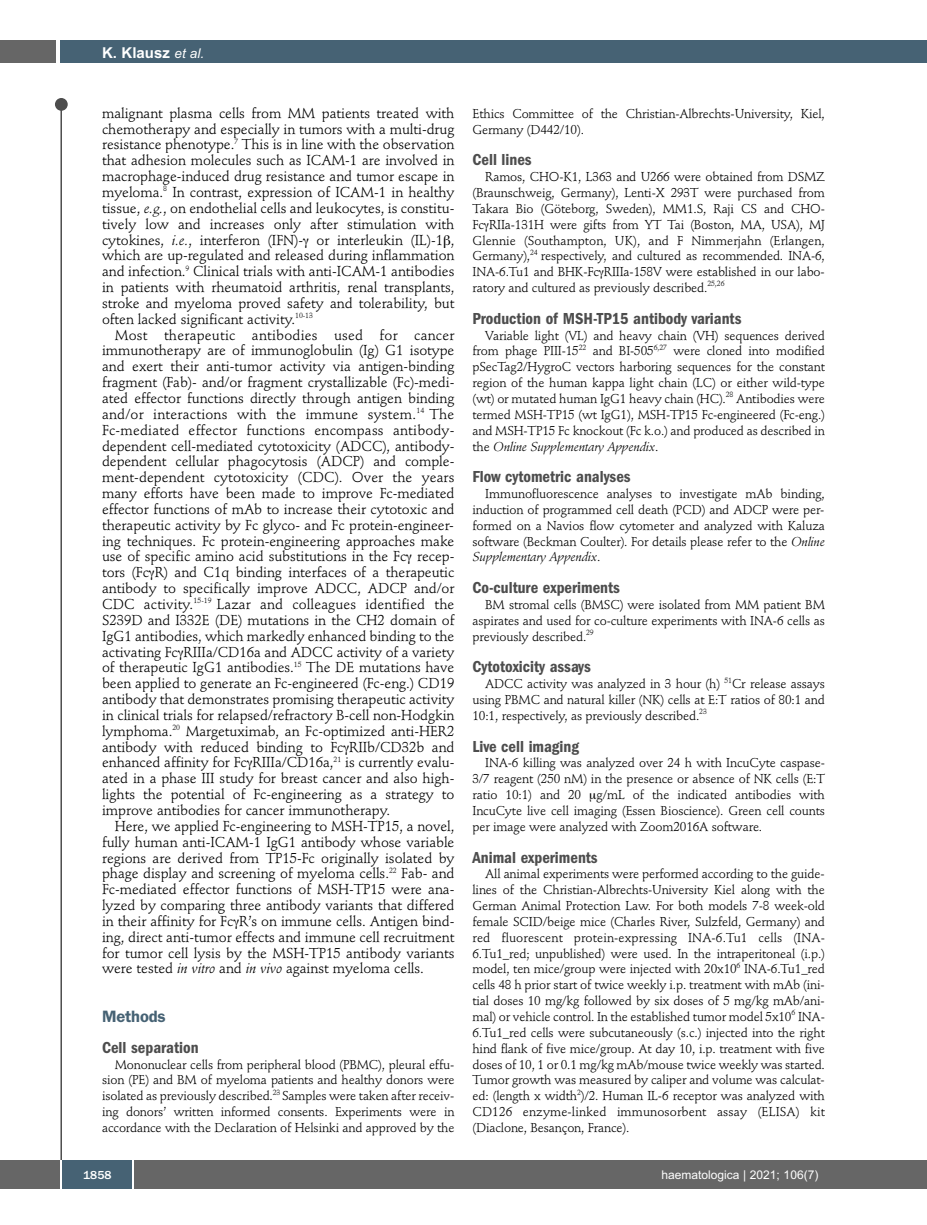
<style>
.page{position:relative;width:927px;height:1225px;background:#fff}
.page>*{position:absolute;margin:0;border:0;box-sizing:border-box;transform-origin:0 0}
.t1{font:600 condensed 16.5px "Franklin Gothic";color:#4d4d4d}
.t2{font:600 16.5px "Franklin Gothic";letter-spacing:-.01em;color:#466274}
.t3{font:700 15px "Arial";color:#fff}
.t4{font:14.25px/15.9px "Stempel Schneidler";letter-spacing:-.005em;color:#000;text-align:justify}
.t5{font:12.75px/15.9px "Stempel Schneidler";letter-spacing:-.01em;color:#000;text-align:justify}
.t6{font:12px "Arial";color:#fff}
.t7{font:500 12px "Franklin Gothic";color:#fff}
.s1{font-weight:400;font-style:italic;font-size:13.5px}
.s2{font-style:italic}
</style>
<div class="page">
<div style="left:911px;top:40px;width:16px;height:22px;background:#466274"></div>
<div style="left:910px;top:1160px;width:17px;height:28px;background:#666"></div>
<div style="left:55px;top:98px;width:13px;height:13px;background:#4d4d4d;border-radius:50%"></div>
<hr style="left:60px;top:101px;width:2px;height:1061px;background:#4d4d4d">
<div style="left:60px;top:40px;width:852px;height:22px;background:#466274"></div>
<div style="left:0;top:40px;width:56px;height:22px;background:#666"></div>
<div style="left:0;top:1160px;width:911px;height:28px;background:#666"></div>
<div style="left:62px;top:1160px;width:71px;height:28px;background:#466274"></div>
<hr style="left:60px;top:1160px;width:2px;height:28px;background:#fff">
<svg style="left:133px;top:1160px;width:1px;height:28px"></svg>
<p class="t3" style="left:102px;top:44px;width:104px">K. Klausz <span class="s1">et al.</span></p>
<p class="t4" style="left:102px;top:106px;width:354px">malignant plasma cells from MM patients treated with chemotherapy and especially in tumors with a multi-drug resistance phenotype.<sup>7</sup> This is in line with the observation that adhesion molecules such as ICAM-1 are involved in macrophage-induced drug resistance and tumor escape in myeloma.<sup>8</sup> In contrast, expression of ICAM-1 in healthy tissue, <span class="s2">e.g.</span>, on endothelial cells and leukocytes, is constitu&shy;tively low and increases only after stimulation with cytokines, <span class="s2">i.e.</span>, interferon (IFN)- or interleukin (IL)-1 , which are up-regulated and released during inflammation and infection.<sup>9</sup> Clinical trials with anti-ICAM-1 antibodies in patients with rheumatoid arthritis, renal transplants, stroke and myeloma proved safety and tolerability, but often lacked significant activity.<sup>10-13</sup></p>
<p class="t4" style="left:102px;top:328px;width:354px;text-indent:13px">Most therapeutic antibodies used for cancer immunotherapy are of immunoglobulin (Ig) G1 isotype and exert their anti-tumor activity via antigen-binding fragment (Fab)- and/or fragment crystallizable (Fc)-medi&shy;ated effector functions directly through antigen binding and/or interactions with the immune system.<sup>14</sup> The Fc-mediated effector functions encompass antibody&shy;dependent cell-mediated cytotoxicity (ADCC), antibody&shy;dependent cellular phagocytosis (ADCP) and comple&shy;ment-dependent cytotoxicity (CDC). Over the years many efforts have been made to improve Fc-mediated effector functions of mAb to increase their cytotoxic and therapeutic activity by Fc glyco- and Fc protein-engineer&shy;ing techniques. Fc protein-engineering approaches make use of specific amino acid substitutions in the Fc recep&shy;tors (Fc R) and C1q binding interfaces of a therapeutic antibody to specifically improve ADCC, ADCP and/or CDC activity.<sup>15-19</sup> Lazar and colleagues identified the S239D and I332E (DE) mutations in the CH2 domain of IgG1 antibodies, which markedly enhanced binding to the activating Fc RIIIa/CD16a and ADCC activity of a variety of therapeutic IgG1 antibodies.<sup>15</sup> The DE mutations have been applied to generate an Fc-engineered (Fc-eng.) CD19 antibody that demonstrates promising therapeutic activity in clinical trials for relapsed/refractory B-cell non-Hodgkin lymphoma.<sup>20</sup> Margetuximab, an Fc-optimized anti-HER2 antibody with reduced binding to Fc RIIb/CD32b and enhanced affinity for Fc RIIIa/CD16a,<sup>21</sup> is currently evalu&shy;ated in a phase III study for breast cancer and also high&shy;lights the potential of Fc-engineering as a strategy to improve antibodies for cancer immunotherapy.</p>
<p class="t4" style="left:102px;top:819px;width:354px;text-indent:13px">Here, we applied Fc-engineering to MSH-TP15, a novel, fully human anti-ICAM-1 IgG1 antibody whose variable regions are derived from TP15-Fc originally isolated by phage display and screening of myeloma cells.<sup>22</sup> Fab- and Fc-mediated effector functions of MSH-TP15 were ana&shy;lyzed by comparing three antibody variants that differed in their affinity for Fc R’s on immune cells. Antigen bind&shy;ing, direct anti-tumor effects and immune cell recruitment for tumor cell lysis by the MSH-TP15 antibody variants were tested <span class="s2">in vitro</span> and <span class="s2">in vivo</span> against myeloma cells.</p>
<p class="t2" style="left:102px;top:1010px;width:65px">Methods</p>
<p class="t1" style="left:102px;top:1041px;width:98px">Cell separation</p>
<p class="t5" style="left:102px;top:1057px;width:354px;text-indent:13px">Mononuclear cells from peripheral blood (PBMC), pleural effu&shy;sion (PE) and BM of myeloma patients and healthy donors were isolated as previously described.<sup>23</sup> Samples were taken after receiv&shy;ing donors’ written informed consents. Experiments were in accordance with the Declaration of Helsinki and approved by the</p>
<p class="t5" style="left:472px;top:107px;width:354px">Ethics Committee of the Christian-Albrechts-University, Kiel,<br>Germany (D442/10).</p>
<p class="t1" style="left:472px;top:154px;width:61px">Cell lines</p>
<p class="t5" style="left:472px;top:170px;width:354px;text-indent:13px">Ramos, CHO-K1, L363 and U266 were obtained from DSMZ (Braunschweig, Germany), Lenti-X 293T were purchased from Takara Bio (Göteborg, Sweden), MM1.S, Raji CS and CHO-Fc RIIa-131H were gifts from YT Tai (Boston, MA, USA), MJ Glennie (Southampton, UK), and F Nimmerjahn (Erlangen, Germany),<sup>24</sup> respectively, and cultured as recommended. INA-6, INA-6.Tu1 and BHK-Fc RIIIa-158V were established in our labo&shy;ratory and cultured as previously described.<sup>25,26</sup></p>
<p class="t1" style="left:472px;top:313px;width:270px">Production of MSH-TP15 antibody variants</p>
<p class="t5" style="left:472px;top:328px;width:354px;text-indent:13px">Variable light (VL) and heavy chain (VH) sequences derived from phage PIII-15<sup>22</sup> and BI-505<sup>6,27</sup> were cloned into modified pSecTag2/HygroC vectors harboring sequences for the constant region of the human kappa light chain (LC) or either wild-type (wt) or mutated human IgG1 heavy chain (HC).<sup>28</sup> Antibodies were termed MSH-TP15 (wt IgG1), MSH-TP15 Fc-engineered (Fc-eng.) and MSH-TP15 Fc knockout (Fc k.o.) and produced as described in the <span class="s2">Online Supplementary Appendix</span>.</p>
<p class="t1" style="left:472px;top:471px;width:160px">Flow cytometric analyses</p>
<p class="t5" style="left:472px;top:487px;width:354px;text-indent:13px">Immunofluorescence analyses to investigate mAb binding, induction of programmed cell death (PCD) and ADCP were per&shy;formed on a Navios flow cytometer and analyzed with Kaluza software (Beckman Coulter). For details please refer to the <span class="s2">Online Supplementary Appendix</span>.</p>
<p class="t1" style="left:472px;top:582px;width:149px">Co-culture experiments</p>
<p class="t5" style="left:472px;top:598px;width:354px;text-indent:13px">BM stromal cells (BMSC) were isolated from MM patient BM aspirates and used for co-culture experiments with INA-6 cells as previously described.<sup>29</sup></p>
<p class="t1" style="left:472px;top:661px;width:120px">Cytotoxicity assays</p>
<p class="t5" style="left:472px;top:677px;width:354px;text-indent:13px">ADCC activity was analyzed in 3 hour (h) <sup>51</sup>Cr release assays using PBMC and natural killer (NK) cells at E:T ratios of 80:1 and 10:1, respectively, as previously described.<sup>23</sup></p>
<p class="t1" style="left:472px;top:740px;width:108px">Live cell imaging</p>
<p class="t5" style="left:472px;top:756px;width:354px;text-indent:13px">INA-6 killing was analyzed over 24 h with IncuCyte caspase-3/7 reagent (250 nM) in the presence or absence of NK cells (E:T ratio 10:1) and 20 g/mL of the indicated antibodies with IncuCyte live cell imaging (Essen Bioscience). Green cell counts per image were analyzed with Zoom2016A software.</p>
<p class="t1" style="left:472px;top:851px;width:127px">Animal experiments</p>
<p class="t5" style="left:472px;top:867px;width:354px;text-indent:13px">All animal experiments were performed according to the guide&shy;lines of the Christian-Albrechts-University Kiel along with the German Animal Protection Law. For both models 7-8 week-old female SCID/beige mice (Charles River, Sulzfeld, Germany) and red fluorescent protein-expressing INA-6.Tu1 cells (INA-6.Tu1_red; unpublished) were used. In the intraperitoneal (i.p.) model, ten mice/group were injected with 20x10<sup>6</sup> INA-6.Tu1_red cells 48 h prior start of twice weekly i.p. treatment with mAb (ini&shy;tial doses 10 mg/kg followed by six doses of 5 mg/kg mAb/ani&shy;mal) or vehicle control. In the established tumor model 5x10<sup>6</sup> INA-6.Tu1_red cells were subcutaneously (s.c.) injected into the right hind flank of five mice/group. At day 10, i.p. treatment with five doses of 10, 1 or 0.1 mg/kg mAb/mouse twice weekly was started.<br>Tumor growth was measured by caliper and volume was calculat&shy;ed: (length x width<sup>2</sup>)/2. Human IL-6 receptor was analyzed with CD126 enzyme-linked immunosorbent assay (ELISA) kit (Diaclone, Besançon, France).</p>
<p class="t7" style="left:83px;top:1167px;width:30px">1858</p>
<p class="t6" style="left:661px;top:1167px;width:158px">haematologica | 2021; 106(7)</p>
</div>
